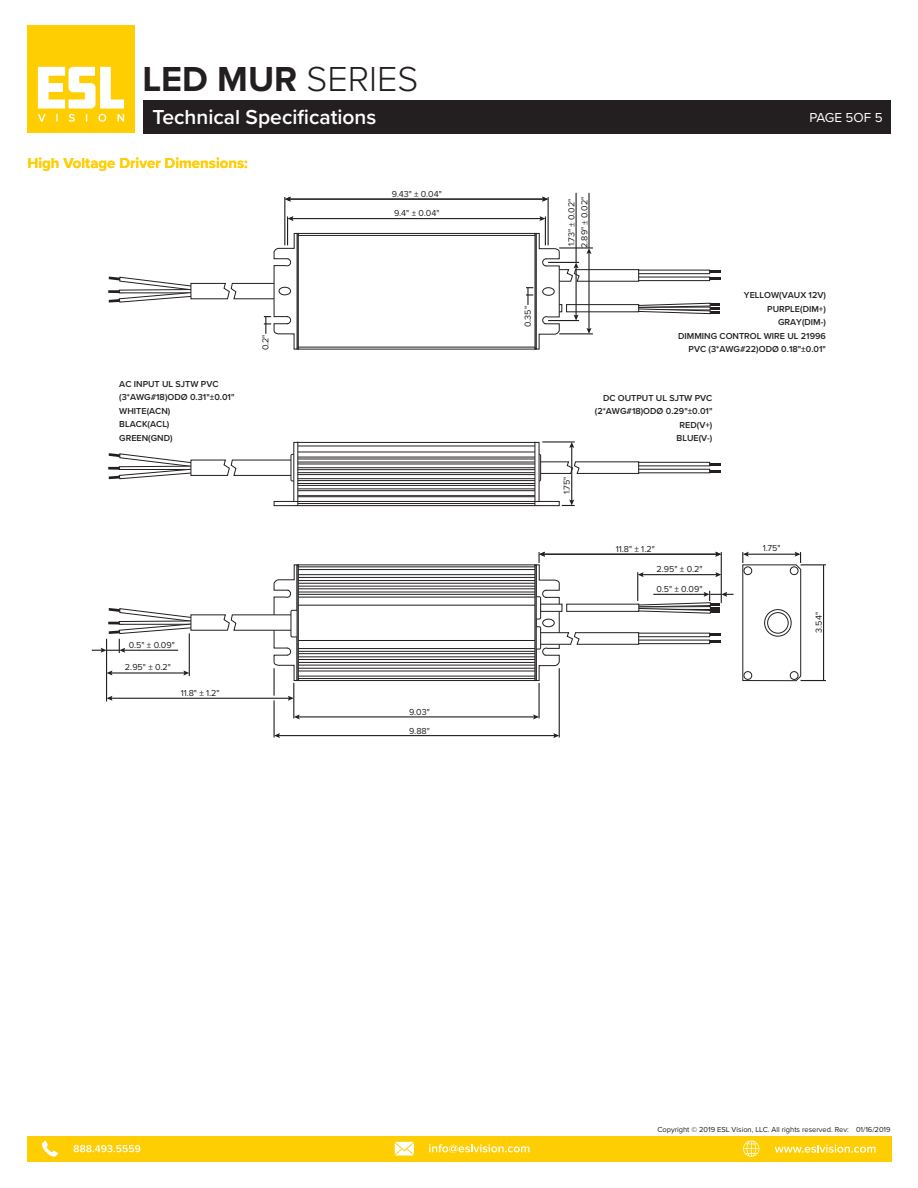
<style>
.page{position:relative;width:918px;height:1188px;background:#fff}
.page>*{position:absolute;margin:0;border:0;box-sizing:border-box;transform-origin:0 0}
.t1{font:700 36px "Proxima Nova";color:#231f20}
.t2{font:600 21px "Proxima Nova";color:#fff}
.t3{font:700 15px "Proxima Nova";color:#ffce02}
.t4{font:13.5px "Proxima Nova";color:#fff}
.t5{font:600 9px/13.5px "Proxima Nova";color:#231f20;text-align:right}
.t6{font:9px/19.5px "Proxima Nova";color:#231f20}
.t7{font:7.5px "Proxima Nova";color:#231f20}
.s1{font-weight:300}
</style>
<div class="page">
<div style="left:27px;top:26px;width:108px;height:108px;background:#ffce02"></div>
<svg style="left:38px;top:67px;width:86px;height:55px"></svg>
<div style="left:143px;top:100px;width:748px;height:34px;background:#231f20"></div>
<div style="left:27px;top:1136px;width:864px;height:26px;background:#ffce02"></div>
<svg style="left:42px;top:1141px;width:16px;height:16px"></svg>
<svg style="left:74px;top:1145px;width:66px;height:7px"></svg>
<svg style="left:395px;top:1142px;width:19px;height:14px"></svg>
<svg style="left:429px;top:1144px;width:100px;height:9px"></svg>
<svg style="left:743px;top:1141px;width:16px;height:16px"></svg>
<svg style="left:775px;top:1145px;width:101px;height:8px"></svg>
<div style="left:298px;top:233px;width:237px;height:3px;background:#fff;border:1px solid #231f20"></div>
<div style="left:297px;top:233px;width:1px;height:116px;background:#fff;border:1px solid #231f20"></div>
<hr style="left:108px;top:290px;width:15px;height:3px;background:#231f20">
<hr style="left:108px;top:467px;width:15px;height:3px;background:#231f20">
<svg style="left:109px;top:453px;width:185px;height:26px"></svg>
<div style="left:291px;top:454px;width:10px;height:27px;background:#666364"></div>
<div style="left:291px;top:454px;width:10px;height:27px;border:1px solid #231f20"></div>
<svg style="left:709px;top:463px;width:12px;height:9px"></svg>
<svg style="left:639px;top:462px;width:71px;height:4px"></svg>
<svg style="left:639px;top:469px;width:71px;height:4px"></svg>
<svg style="left:541px;top:461px;width:98px;height:13px"></svg>
<div style="left:530px;top:454px;width:11px;height:27px;border:1px solid #231f20"></div>
<svg style="left:294px;top:442px;width:245px;height:59px"></svg>
<svg style="left:274px;top:501px;width:285px;height:5px"></svg>
<hr style="left:298px;top:442px;width:1px;height:64px;background:#231f20">
<hr style="left:535px;top:442px;width:1px;height:64px;background:#231f20">
<hr style="left:298px;top:446px;width:237px;height:1px;background:#231f20">
<hr style="left:298px;top:489px;width:237px;height:1px;background:#231f20">
<hr style="left:298px;top:490px;width:237px;height:1px;background:#231f20">
<hr style="left:298px;top:495px;width:237px;height:1px;background:#231f20">
<hr style="left:298px;top:496px;width:237px;height:1px;background:#231f20">
<hr style="left:298px;top:503px;width:237px;height:1px;background:#231f20">
<hr style="left:298px;top:452px;width:237px;height:1px;background:#231f20">
<hr style="left:298px;top:457px;width:237px;height:1px;background:#231f20">
<hr style="left:298px;top:459px;width:237px;height:1px;background:#231f20">
<hr style="left:298px;top:462px;width:237px;height:1px;background:#231f20">
<hr style="left:298px;top:464px;width:237px;height:1px;background:#231f20">
<hr style="left:298px;top:467px;width:237px;height:1px;background:#231f20">
<hr style="left:298px;top:469px;width:237px;height:1px;background:#231f20">
<hr style="left:298px;top:472px;width:237px;height:1px;background:#231f20">
<hr style="left:298px;top:474px;width:237px;height:1px;background:#231f20">
<hr style="left:298px;top:478px;width:237px;height:1px;background:#231f20">
<hr style="left:298px;top:480px;width:237px;height:1px;background:#231f20">
<hr style="left:298px;top:483px;width:237px;height:1px;background:#231f20">
<hr style="left:298px;top:485px;width:237px;height:1px;background:#231f20">
<svg style="left:300px;top:567px;width:235px;height:111px"></svg>
<div style="left:298px;top:678px;width:237px;height:3px;background:#fff;border:1px solid #231f20"></div>
<hr style="left:298px;top:574px;width:237px;height:1px;background:#231f20">
<hr style="left:298px;top:569px;width:237px;height:1px;background:#231f20">
<hr style="left:298px;top:577px;width:237px;height:1px;background:#231f20">
<hr style="left:298px;top:580px;width:237px;height:1px;background:#231f20">
<hr style="left:298px;top:583px;width:237px;height:1px;background:#231f20">
<hr style="left:298px;top:586px;width:237px;height:1px;background:#231f20">
<hr style="left:298px;top:588px;width:237px;height:1px;background:#231f20">
<hr style="left:298px;top:594px;width:237px;height:1px;background:#231f20">
<hr style="left:298px;top:605px;width:237px;height:1px;background:#231f20">
<hr style="left:298px;top:592px;width:237px;height:1px;background:#231f20">
<hr style="left:298px;top:597px;width:237px;height:1px;background:#231f20">
<hr style="left:298px;top:671px;width:237px;height:1px;background:#231f20">
<hr style="left:298px;top:676px;width:237px;height:1px;background:#231f20">
<hr style="left:298px;top:668px;width:237px;height:1px;background:#231f20">
<hr style="left:298px;top:665px;width:237px;height:1px;background:#231f20">
<hr style="left:298px;top:662px;width:237px;height:1px;background:#231f20">
<hr style="left:298px;top:659px;width:237px;height:1px;background:#231f20">
<hr style="left:298px;top:656px;width:237px;height:1px;background:#231f20">
<hr style="left:298px;top:651px;width:237px;height:1px;background:#231f20">
<hr style="left:298px;top:640px;width:237px;height:1px;background:#231f20">
<hr style="left:298px;top:653px;width:237px;height:1px;background:#231f20">
<hr style="left:298px;top:648px;width:237px;height:1px;background:#231f20">
<div style="left:535px;top:565px;width:1px;height:116px;background:#fff;border:1px solid #231f20"></div>
<hr style="left:284px;top:197px;width:1px;height:48px;background:#231f20">
<hr style="left:548px;top:197px;width:1px;height:48px;background:#231f20">
<hr style="left:292px;top:218px;width:249px;height:1px;background:#231f20">
<hr style="left:289px;top:199px;width:255px;height:1px;background:#231f20">
<svg style="left:285px;top:197px;width:6px;height:5px"></svg>
<svg style="left:542px;top:197px;width:6px;height:5px"></svg>
<svg style="left:109px;top:216px;width:188px;height:133px"></svg>
<svg style="left:526px;top:216px;width:195px;height:133px"></svg>
<hr style="left:542px;top:441px;width:33px;height:2px;background:#231f20">
<hr style="left:571px;top:446px;width:1px;height:55px;background:#231f20">
<svg style="left:569px;top:442px;width:5px;height:6px"></svg>
<svg style="left:562px;top:500px;width:13px;height:6px"></svg>
<hr style="left:588px;top:193px;width:2px;height:55px;background:#231f20">
<hr style="left:576px;top:193px;width:1px;height:69px;background:#231f20">
<svg style="left:536px;top:552px;width:198px;height:129px"></svg>
<hr style="left:106px;top:639px;width:1px;height:62px;background:#231f20">
<hr style="left:293px;top:683px;width:1px;height:35px;background:#231f20">
<hr style="left:538px;top:683px;width:2px;height:35px;background:#231f20">
<hr style="left:273px;top:700px;width:2px;height:37px;background:#231f20">
<hr style="left:559px;top:668px;width:1px;height:69px;background:#231f20">
<hr style="left:273px;top:668px;width:2px;height:28px;background:#231f20">
<hr style="left:111px;top:698px;width:179px;height:1px;background:#231f20">
<svg style="left:107px;top:696px;width:5px;height:5px"></svg>
<svg style="left:288px;top:696px;width:6px;height:5px"></svg>
<hr style="left:278px;top:735px;width:277px;height:1px;background:#231f20">
<svg style="left:274px;top:733px;width:6px;height:5px"></svg>
<svg style="left:553px;top:733px;width:6px;height:5px"></svg>
<hr style="left:298px;top:716px;width:237px;height:1px;background:#231f20">
<svg style="left:294px;top:714px;width:6px;height:5px"></svg>
<svg style="left:533px;top:714px;width:6px;height:5px"></svg>
<svg style="left:742px;top:552px;width:84px;height:129px"></svg>
<hr style="left:823px;top:565px;width:1px;height:116px;background:#231f20">
<svg style="left:92px;top:564px;width:208px;height:117px"></svg>
<div style="left:744px;top:567px;width:8px;height:8px;background:#fff;border-radius:50%"></div>
<div style="left:744px;top:567px;width:8px;height:8px;border:1px solid #231f20;border-radius:50%"></div>
<div style="left:790px;top:567px;width:8px;height:8px;background:#fff;border-radius:50%"></div>
<div style="left:790px;top:567px;width:8px;height:8px;border:1px solid #231f20;border-radius:50%"></div>
<div style="left:744px;top:672px;width:8px;height:7px;background:#fff;border-radius:50%"></div>
<div style="left:744px;top:671px;width:8px;height:9px;border:1px solid #231f20;border-radius:50%"></div>
<div style="left:790px;top:672px;width:8px;height:7px;background:#fff;border-radius:50%"></div>
<div style="left:790px;top:671px;width:8px;height:9px;border:1px solid #231f20;border-radius:50%"></div>
<svg style="left:765px;top:610px;width:26px;height:26px"></svg>
<div style="left:764px;top:609px;width:27px;height:27px;border:1px solid #231f20;border-radius:50%"></div>
<div style="left:768px;top:613px;width:20px;height:20px;background:#fff;border-radius:50%"></div>
<div style="left:767px;top:612px;width:21px;height:21px;border:1px solid #231f20;border-radius:50%"></div>
<h1 class="t1" style="left:142px;top:53px;width:278px">LED MUR <span class="s1">SERIES</span></h1>
<h2 class="t2" style="left:153px;top:101px;width:225px">Technical Specifications</h2>
<h3 class="t4" style="left:810px;top:108px;width:75px">PAGE 5OF 5</h3>
<h3 class="t3" style="left:27px;top:151px;width:222px">High Voltage Driver Dimensions:</h3>
<p class="t5" style="left:119px;top:377px;width:117px;text-align:left">AC INPUT UL SJTW PVC (3*AWG#18)ODØ 0.31"±0.01"<br>WHITE(ACN)<br>BLACK(ACL)<br>GREEN(GND)</p>
<p class="t6" style="left:255px;top:350px;width:17px;rotate:-90deg">0.2"</p>
<p class="t6" style="left:129px;top:635px;width:48px">0.5" ± 0.09"</p>
<p class="t6" style="left:125px;top:657px;width:47px">2.95" ± 0.2"</p>
<p class="t6" style="left:181px;top:683px;width:41px">11.8" ± 1.2"</p>
<p class="t6" style="left:392px;top:184px;width:52px">9.43" ± 0.04"<br>9.4" ± 0.04"</p>
<p class="t6" style="left:409px;top:702px;width:22px">9.03"</p>
<p class="t6" style="left:409px;top:720px;width:22px">9.88"</p>
<p class="t6" style="left:518px;top:327px;width:22px;rotate:-90deg">0.35"</p>
<p class="t6" style="left:565px;top:248px;width:53px;line-height:13px;rotate:-90deg">1.73" ± 0.02"<br>2.89" ± 0.02"</p>
<p class="t5" style="left:678px;top:288px;width:149px">YELLOW(VAUX 12V)<br>PURPLE(DIM+)<br>GRAY(DIM-)<br>DIMMING CONTROL WIRE UL 21996<br>PVC (3*AWG#22)ODØ 0.18"±0.01"</p>
<p class="t6" style="left:557px;top:494px;width:19px;rotate:-90deg">1.75"</p>
<p class="t5" style="left:595px;top:391px;width:119px">DC OUTPUT UL SJTW PVC (2*AWG#18)ODØ 0.29"±0.01"<br>RED(V+)<br>BLUE(V-)</p>
<p class="t6" style="left:616px;top:539px;width:41px">11.8" ± 1.2"</p>
<p class="t6" style="left:657px;top:559px;width:47px">2.95" ± 0.2"</p>
<p class="t6" style="left:656px;top:579px;width:48px">0.5" ± 0.09"</p>
<p class="t6" style="left:763px;top:538px;width:19px">1.75"</p>
<p class="t6" style="left:809px;top:633px;width:22px;rotate:-90deg">3.54"</p>
<p class="t7" style="left:657px;top:1123px;width:235px">Copyright © 2019 ESL Vision, LLC. All rights reserved. Rev: 01/16/2019</p>
</div>
